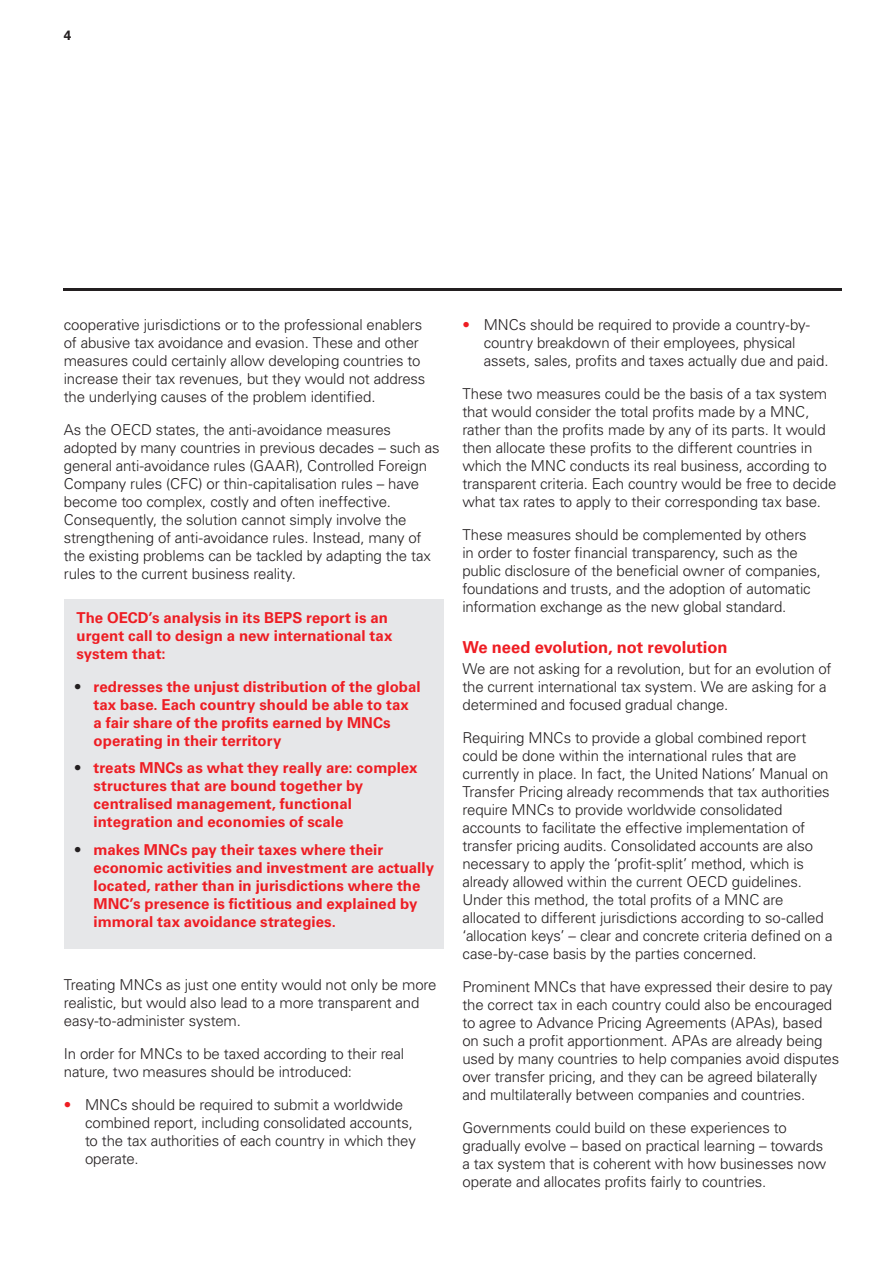
<style>
.page{position:relative;width:893px;height:1263px;background:#fff}
.page>*{position:absolute;margin:0;border:0;box-sizing:border-box;transform-origin:0 0}
.t1{font:700 16.5px "Univers CA";letter-spacing:-.005em;color:#ee1d23}
.t2{font:300 15px/18px "Univers CA";letter-spacing:-.01em;color:#231f20}
.t3{font:700 15px/18px "Univers CA";color:#ee1d23}
.t4{font:700 13.5px "Univers CA";color:#231f20}
.s1{color:#231f20}
.s2{color:#ee1d23}
</style>
<div class="page">
<hr style="left:64px;top:288px;width:778px;height:2px;background:#231f20">
<div style="left:64px;top:599px;width:379px;height:349px;background:#e6e7e9"></div>
<p class="t4" style="left:64px;top:27px;width:9px">4</p>
<p class="t2" style="left:64px;top:316px;width:363px">cooperative jurisdictions or to the professional enablers of abusive tax avoidance and evasion. These and other measures could certainly allow developing countries to increase their tax revenues, but they would not address the underlying causes of the problem identified.</p>
<p class="t2" style="left:64px;top:420px;width:377px">As the OECD states, the anti-avoidance measures adopted by many countries in previous decades – such as general anti-avoidance rules (GAAR), Controlled Foreign Company rules (CFC) or thin-capitalisation rules – have become too complex, costly and often ineffective.<br>Consequently, the solution cannot simply involve the strengthening of anti-avoidance rules. Instead, many of the existing problems can be tackled by adapting the tax rules to the current business reality.</p>
<p class="t3" style="left:77px;top:609px;width:317px">The OECD’s analysis in its BEPS report is an urgent call to design a new international tax system that:</p>
<p class="t3" style="left:94px;top:677px;width:329px;text-indent:-19px"><span class="s1">•</span> redresses the unjust distribution of the global tax base. Each country should be able to tax a fair share of the profits earned by MNCs operating in their territory</p>
<p class="t3" style="left:94px;top:759px;width:326px;text-indent:-19px"><span class="s1">•</span> treats MNCs as what they really are: complex structures that are bound together by centralised management, functional integration and economies of scale</p>
<p class="t3" style="left:94px;top:841px;width:342px;text-indent:-19px"><span class="s1">•</span> makes MNCs pay their taxes where their economic activities and investment are actually located, rather than in jurisdictions where the MNC’s presence is fictitious and explained by immoral tax avoidance strategies.</p>
<p class="t2" style="left:64px;top:975px;width:374px">Treating MNCs as just one entity would not only be more realistic, but would also lead to a more transparent and easy-to-administer system.</p>
<p class="t2" style="left:64px;top:1044px;width:342px">In order for MNCs to be taxed according to their real nature, two measures should be introduced:</p>
<p class="t2" style="left:85px;top:1095px;width:332px;text-indent:-21px"><span class="s2">•</span> MNCs should be required to submit a worldwide combined report, including consolidated accounts, to the tax authorities of each country in which they operate.</p>
<p class="t2" style="left:484px;top:316px;width:346px;text-indent:-21px"><span class="s2">•</span> MNCs should be required to provide a country-by&shy;country breakdown of their employees, physical assets, sales, profits and taxes actually due and paid.</p>
<p class="t2" style="left:462px;top:384px;width:375px">These two measures could be the basis of a tax system that would consider the total profits made by a MNC, rather than the profits made by any of its parts. It would then allocate these profits to the different countries in which the MNC conducts its real business, according to transparent criteria. Each country would be free to decide what tax rates to apply to their corresponding tax base.</p>
<p class="t2" style="left:462px;top:525px;width:360px">These measures should be complemented by others in order to foster financial transparency, such as the public disclosure of the beneficial owner of companies, foundations and trusts, and the adoption of automatic information exchange as the new global standard.</p>
<p class="t1" style="left:462px;top:638px;width:266px">We need evolution, not revolution</p>
<p class="t2" style="left:462px;top:660px;width:371px">We are not asking for a revolution, but for an evolution of the current international tax system. We are asking for a determined and focused gradual change.</p>
<p class="t2" style="left:462px;top:729px;width:372px">Requiring MNCs to provide a global combined report could be done within the international rules that are currently in place. In fact, the United Nations’ Manual on Transfer Pricing already recommends that tax authorities require MNCs to provide worldwide consolidated accounts to facilitate the effective implementation of transfer pricing audits. Consolidated accounts are also necessary to apply the ‘profit-split’ method, which is already allowed within the current OECD guidelines.<br>Under this method, the total profits of a MNC are allocated to different jurisdictions according to so-called ‘allocation keys’ – clear and concrete criteria defined on a case-by-case basis by the parties concerned.</p>
<p class="t2" style="left:462px;top:977px;width:378px">Prominent MNCs that have expressed their desire to pay the correct tax in each country could also be encouraged to agree to Advance Pricing Agreements (APAs), based on such a profit apportionment. APAs are already being used by many countries to help companies avoid disputes over transfer pricing, and they can be agreed bilaterally and multilaterally between companies and countries.</p>
<p class="t2" style="left:462px;top:1118px;width:365px">Governments could build on these experiences to gradually evolve – based on practical learning – towards a tax system that is coherent with how businesses now operate and allocates profits fairly to countries.</p>
</div>
